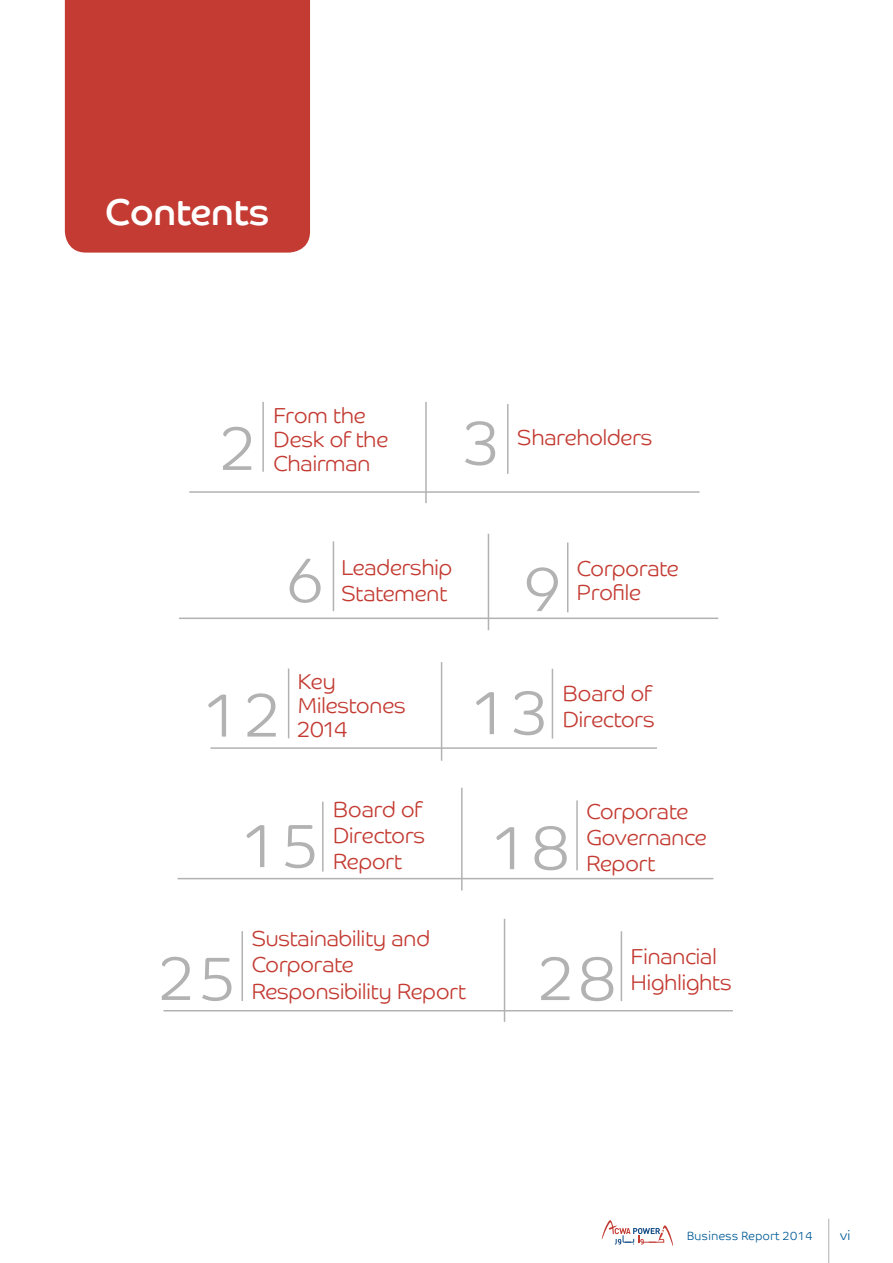
<style>
.page{position:relative;width:893px;height:1263px;background:#fff}
.page>*{position:absolute;margin:0;border:0;box-sizing:border-box;transform-origin:0 0}
.t1{font:300 63px "Co Text";color:#b3b2b3}
.t2{font:37.5px "Co Headline";color:#fff}
.t3{font:300 21.75px/26.1px "Co Headline";color:#c33b32}
.t4{font:300 13.5px "Co Text";color:#005b96}
.t5{font:300 12px "Co Text";letter-spacing:-.01em;color:#005b96}
</style>
<div class="page">
<svg style="left:602px;top:1220px;width:71px;height:26px"></svg>
<hr style="left:828px;top:1219px;width:1px;height:44px;background:#b3b2b3">
<div style="left:65px;top:0;width:245px;height:253px;background:#c33b32"></div>
<hr style="left:179px;top:617px;width:539px;height:2px;background:#b3b2b3">
<hr style="left:507px;top:404px;width:1px;height:70px;background:#b3b2b3">
<hr style="left:333px;top:541px;width:1px;height:70px;background:#b3b2b3">
<hr style="left:488px;top:534px;width:1px;height:96px;background:#b3b2b3">
<hr style="left:178px;top:878px;width:535px;height:1px;background:#b3b2b3">
<hr style="left:552px;top:669px;width:1px;height:69px;background:#b3b2b3">
<hr style="left:322px;top:802px;width:2px;height:69px;background:#b3b2b3">
<hr style="left:461px;top:788px;width:2px;height:102px;background:#b3b2b3">
<hr style="left:164px;top:1010px;width:569px;height:1px;background:#b3b2b3">
<hr style="left:576px;top:800px;width:2px;height:70px;background:#b3b2b3">
<hr style="left:241px;top:931px;width:2px;height:70px;background:#b3b2b3">
<hr style="left:504px;top:919px;width:1px;height:103px;background:#b3b2b3">
<hr style="left:621px;top:931px;width:1px;height:70px;background:#b3b2b3">
<hr style="left:210px;top:747px;width:447px;height:2px;background:#b3b2b3">
<hr style="left:567px;top:542px;width:1px;height:70px;background:#b3b2b3">
<hr style="left:288px;top:668px;width:1px;height:70px;background:#b3b2b3">
<hr style="left:441px;top:662px;width:1px;height:99px;background:#b3b2b3">
<hr style="left:189px;top:491px;width:510px;height:2px;background:#b3b2b3">
<hr style="left:262px;top:402px;width:2px;height:70px;background:#b3b2b3">
<hr style="left:425px;top:402px;width:2px;height:101px;background:#b3b2b3">
<h2 class="t2" style="left:105px;top:190px;width:166px">Contents</h2>
<h1 class="t1" style="left:217px;top:411px;width:43px">2</h1>
<p class="t3" style="left:274px;top:403px;width:116px;line-height:24px">From the<br>Desk of the</p>
<p class="t3" style="left:274px;top:450px;width:98px">Chairman</p>
<h1 class="t1" style="left:461px;top:406px;width:43px">3</h1>
<p class="t3" style="left:517px;top:425px;width:137px">Shareholders</p>
<h1 class="t1" style="left:284px;top:543px;width:43px">6</h1>
<p class="t3" style="left:341px;top:554px;width:112px">Leadership</p>
<p class="t3" style="left:341px;top:580px;width:107px">Statement</p>
<h1 class="t1" style="left:522px;top:552px;width:43px">9</h1>
<p class="t3" style="left:577px;top:556px;width:103px">Corporate</p>
<p class="t3" style="left:577px;top:580px;width:66px">Profile</p>
<h1 class="t1" style="left:201px;top:678px;width:84px">12</h1>
<p class="t3" style="left:298px;top:669px;width:109px;line-height:24px">Key<br>Milestones</p>
<p class="t3" style="left:298px;top:716px;width:51px">2014</p>
<h1 class="t1" style="left:469px;top:675px;width:84px">13</h1>
<p class="t3" style="left:563px;top:681px;width:90px">Board of</p>
<p class="t3" style="left:563px;top:707px;width:93px">Directors</p>
<h1 class="t1" style="left:239px;top:808px;width:84px">15</h1>
<p class="t3" style="left:333px;top:797px;width:93px">Board of<br>Directors</p>
<p class="t3" style="left:333px;top:849px;width:70px">Report</p>
<h1 class="t1" style="left:489px;top:810px;width:84px">18</h1>
<p class="t3" style="left:586px;top:798px;width:122px">Corporate<br>Governance</p>
<p class="t3" style="left:586px;top:851px;width:70px">Report</p>
<h1 class="t1" style="left:156px;top:941px;width:84px">25</h1>
<p class="t3" style="left:252px;top:926px;width:180px">Sustainability and<br>Corporate</p>
<p class="t3" style="left:252px;top:978px;width:216px">Responsibility Report</p>
<h1 class="t1" style="left:536px;top:941px;width:84px">28</h1>
<p class="t3" style="left:631px;top:943px;width:87px">Financial</p>
<p class="t3" style="left:631px;top:969px;width:102px">Highlights</p>
<p class="t5" style="left:687px;top:1228px;width:128px">Business Report 2014</p>
<p class="t4" style="left:840px;top:1227px;width:12px">vi</p>
</div>
